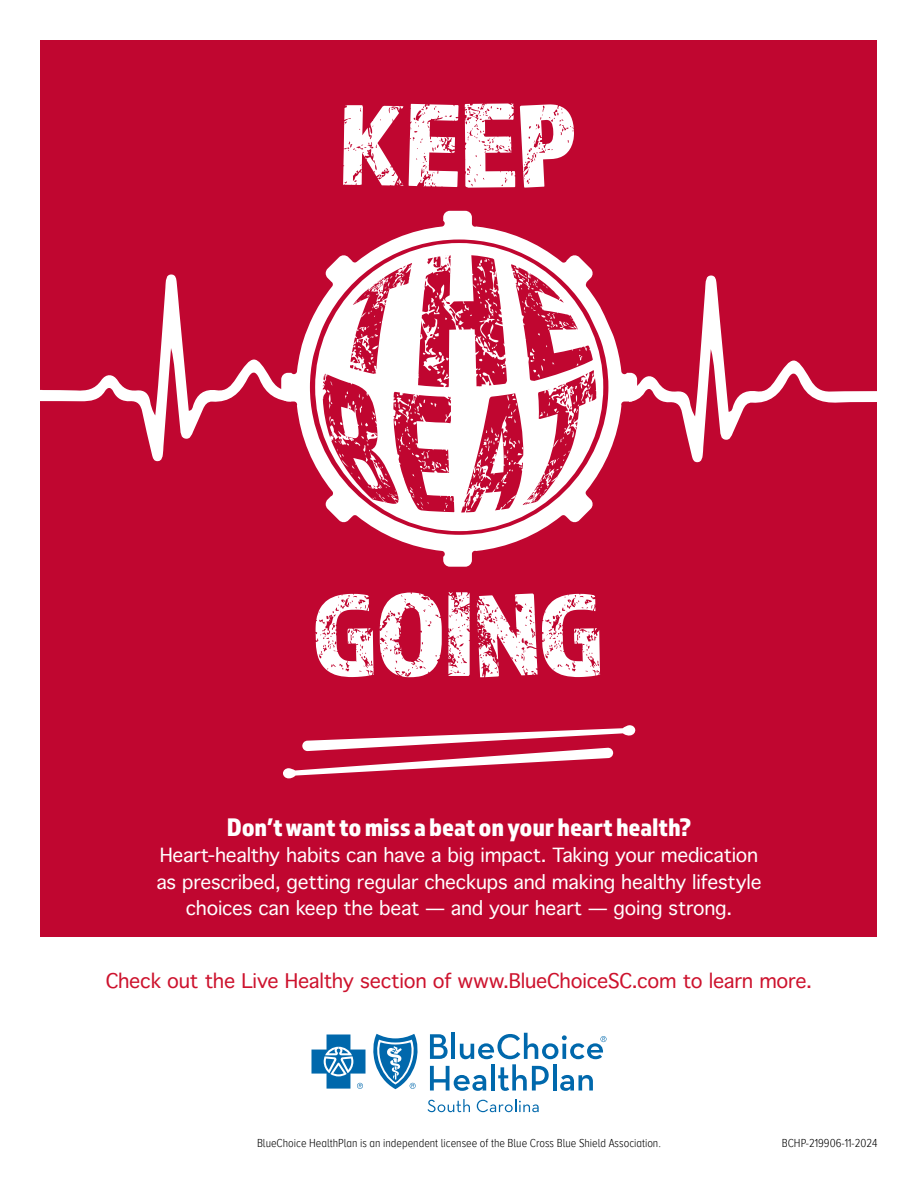
<style>
.page{position:relative;width:918px;height:1188px;background:#fff}
.page>*{position:absolute;margin:0;border:0;box-sizing:border-box;transform-origin:0 0}
.Heading_1{font:121.8px "Almaq Rough";letter-spacing:-.02em;color:#fff}
.t1{font:26.4px "Almaq Refined";letter-spacing:-.005em;color:#fff}
.t2{font:19.5px "Thonburi";letter-spacing:-.01em;color:#cd122d}
.t3{font:300 18.9px/26.4px "Thonburi";letter-spacing:-.01em;color:#fff;text-align:center}
.t4{font:300 12px "Proxima Nova A Cond";color:#000}
</style>
<div class="page">
<svg style="left:311px;top:1035px;width:55px;height:54px"></svg>
<svg style="left:373px;top:1034px;width:45px;height:55px"></svg>
<svg style="left:428px;top:1099px;width:42px;height:13px"></svg>
<svg style="left:477px;top:1099px;width:62px;height:13px"></svg>
<svg style="left:430px;top:1033px;width:176px;height:58px"></svg>
<div style="left:40px;top:40px;width:838px;height:897px;background:#c00630"></div>
<svg style="left:283px;top:725px;width:353px;height:53px"></svg>
<svg style="left:40px;top:274px;width:241px;height:188px"></svg>
<svg style="left:637px;top:275px;width:241px;height:188px"></svg>
<svg style="left:281px;top:211px;width:356px;height:356px"></svg>
<svg style="left:323px;top:255px;width:273px;height:258px"></svg>
<p class="Heading_1" style="left:337px;top:72px;width:242px">KEEP</p>
<p class="Heading_1" style="left:312px;top:562px;width:296px">GOING</p>
<p class="t1" style="left:227px;top:811px;width:466px">Don’t want to miss a beat on your heart health?</p>
<p class="t3" style="left:156px;top:843px;width:607px">Heart-healthy habits can have a big impact. Taking your medication as prescribed, getting regular checkups and making healthy lifestyle choices can keep the beat — and your heart — going strong.</p>
<p class="t2" style="left:106px;top:970px;width:708px">Check out the Live Healthy section of www.BlueChoiceSC.com to learn more.</p>
<p class="t4" style="left:257px;top:1136px;width:406px">BlueChoice HealthPlan is an independent licensee of the Blue Cross Blue Shield Association.</p>
<p class="t4" style="left:782px;top:1136px;width:97px">BCHP-219906-11-2024</p>
</div>
